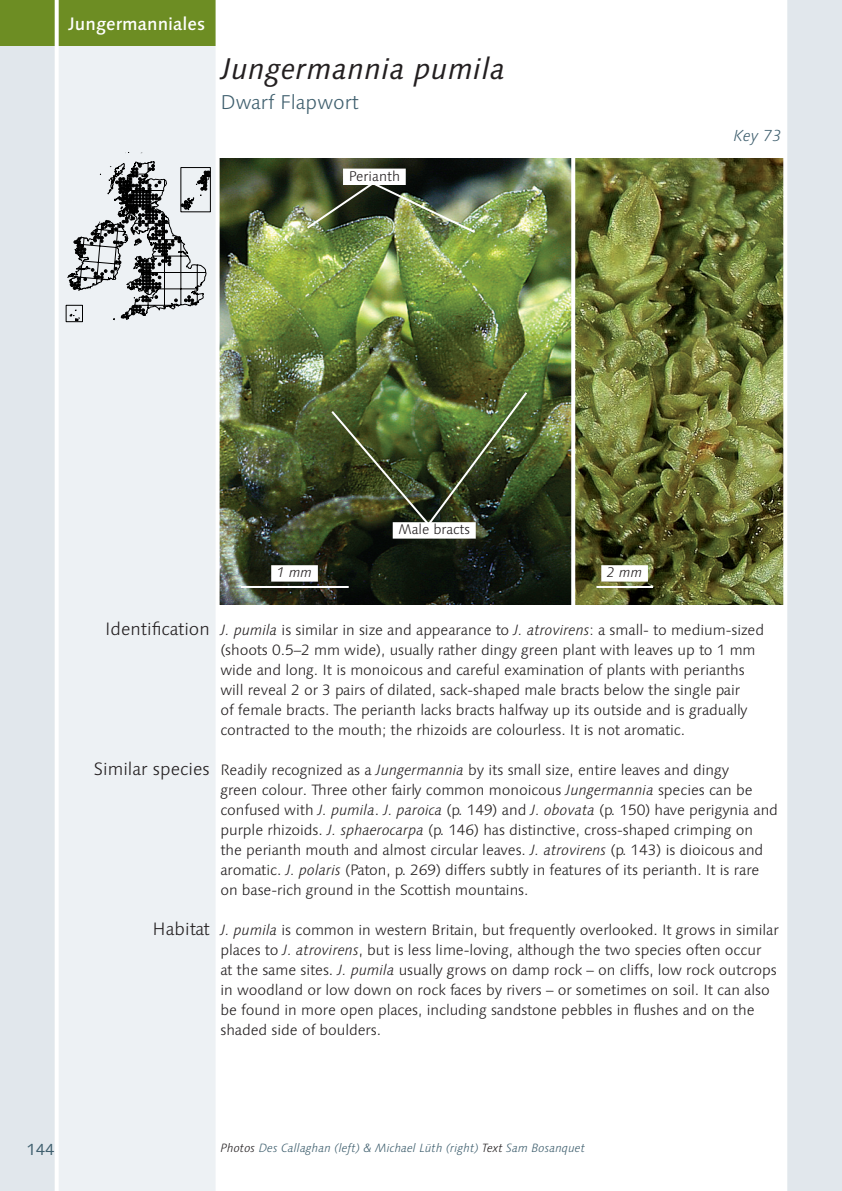
<style>
.page{position:relative;width:842px;height:1191px;background:#fff}
.page>*{position:absolute;margin:0;border:0;box-sizing:border-box;transform-origin:0 0}
.t1{font:italic 30px "Linotype Syntax";letter-spacing:.01em;color:#231f20}
.t2{font:300 20px "Linotype Syntax";color:#3f5f6e}
.t3{font:300 18px "Linotype Syntax";color:#231f20}
.t4{font:500 18px "Linotype Syntax";color:#fff}
.t5{font:italic 300 16px "Linotype Syntax";color:#3f5f6e}
.t6{font:16px "Linotype Syntax";color:#3f5f6e}
.t7{font:300 15px/20px "Linotype Syntax";letter-spacing:-.005em;color:#231f20}
.t8{font:300 14px "Linotype Syntax";color:#231f20}
.t9{font:italic 300 14px "Linotype Syntax";color:#231f20}
.t10{font:italic 300 12px "Linotype Syntax";color:#3f5f6e}
.s1{font-style:italic}
.s2{color:#231f20}
</style>
<div class="page">
<img style="left:220px;top:159px;width:563px;height:445px">
<hr style="left:596px;top:586px;width:57px;height:2px;background:#fff">
<div style="left:601px;top:565px;width:47px;height:16px;background:#fff"></div>
<hr style="left:241px;top:586px;width:108px;height:2px;background:#fff">
<div style="left:271px;top:565px;width:47px;height:16px;background:#fff"></div>
<div style="left:393px;top:522px;width:83px;height:16px;background:#fff"></div>
<div style="left:343px;top:169px;width:63px;height:16px;background:#fff"></div>
<img style="left:329px;top:390px;width:200px;height:137px">
<img style="left:305px;top:181px;width:172px;height:54px">
<svg style="left:571px;top:158px;width:4px;height:447px"></svg>
<div style="left:0;top:0;width:218px;height:1191px;background:#edf1f4"></div>
<div style="left:0;top:0;width:57px;height:1191px;background:#e1e7ec"></div>
<svg style="left:66px;top:152px;width:144px;height:170px"></svg>
<div style="left:785px;top:0;width:57px;height:1191px;background:#e1e7ec"></div>
<div style="left:0;top:0;width:218px;height:45px;background:#6d8d23"></div>
<hr style="left:55px;top:0;width:4px;height:1191px;background:#fff">
<hr style="left:216px;top:0;width:4px;height:1191px;background:#fff">
<hr style="left:783px;top:0;width:4px;height:1191px;background:#fff">
<p class="t4" style="left:68px;top:13px;width:139px">Jungermanniales</p>
<h1 class="t1" style="left:220px;top:51px;width:287px">Jungermannia pumila</h1>
<h2 class="t2" style="left:220px;top:90px;width:140px">Dwarf Flapwort</h2>
<p class="t8" style="left:349px;top:168px;width:53px">Perianth</p>
<p class="t5" style="left:734px;top:126px;width:50px">Key 73</p>
<p class="t8" style="left:398px;top:521px;width:73px">Male bracts</p>
<p class="t9" style="left:277px;top:564px;width:37px">1 mm</p>
<p class="t9" style="left:607px;top:564px;width:37px">2 mm</p>
<p class="t3" style="left:105px;top:618px;width:106px">Identification</p>
<p class="t3" style="left:94px;top:758px;width:117px">Similar species</p>
<p class="t3" style="left:153px;top:918px;width:59px">Habitat</p>
<p class="t7" style="left:220px;top:620px;width:545px"><span class="s1">J. pumila</span> is similar in size and appearance to <span class="s1">J. atrovirens</span>: a small- to medium-sized (shoots 0.5–2 mm wide), usually rather dingy green plant with leaves up to 1 mm wide and long. It is monoicous and careful examination of plants with perianths will reveal 2 or 3 pairs of dilated, sack-shaped male bracts below the single pair<br>of female bracts. The perianth lacks bracts halfway up its outside and is gradually contracted to the mouth; the rhizoids are colourless. It is not aromatic.</p>
<p class="t7" style="left:220px;top:760px;width:559px">Readily recognized as a <span class="s1">Jungermannia</span> by its small size, entire leaves and dingy<br>green colour. Three other fairly common monoicous <span class="s1">Jungermannia</span> species can be confused with <span class="s1">J. pumila</span>. <span class="s1">J. paroica</span> (p. 149) and <span class="s1">J. obovata</span> (p. 150) have perigynia and purple rhizoids. <span class="s1">J. sphaerocarpa</span> (p. 146) has distinctive, cross-shaped crimping on the perianth mouth and almost circular leaves. <span class="s1">J. atrovirens</span> (p. 143) is dioicous and aromatic. <span class="s1">J. polaris</span> (Paton, p. 269) differs subtly in features of its perianth. It is rare on base-rich ground in the Scottish mountains.</p>
<p class="t7" style="left:220px;top:920px;width:560px"><span class="s1">J. pumila</span> is common in western Britain, but frequently overlooked. It grows in similar places to <span class="s1">J. atrovirens</span>, but is less lime-loving, although the two species often occur<br>at the same sites. <span class="s1">J. pumila</span> usually grows on damp rock – on cliffs, low rock outcrops in woodland or low down on rock faces by rivers – or sometimes on soil. It can also be found in more open places, including sandstone pebbles in flushes and on the shaded side of boulders.</p>
<p class="t6" style="left:26px;top:1139px;width:30px">144</p>
<p class="t10" style="left:220px;top:1140px;width:366px"><span class="s2">Photos</span> Des Callaghan (left) &amp; Michael Lüth (right) <span class="s2">Text</span> Sam Bosanquet</p>
</div>
